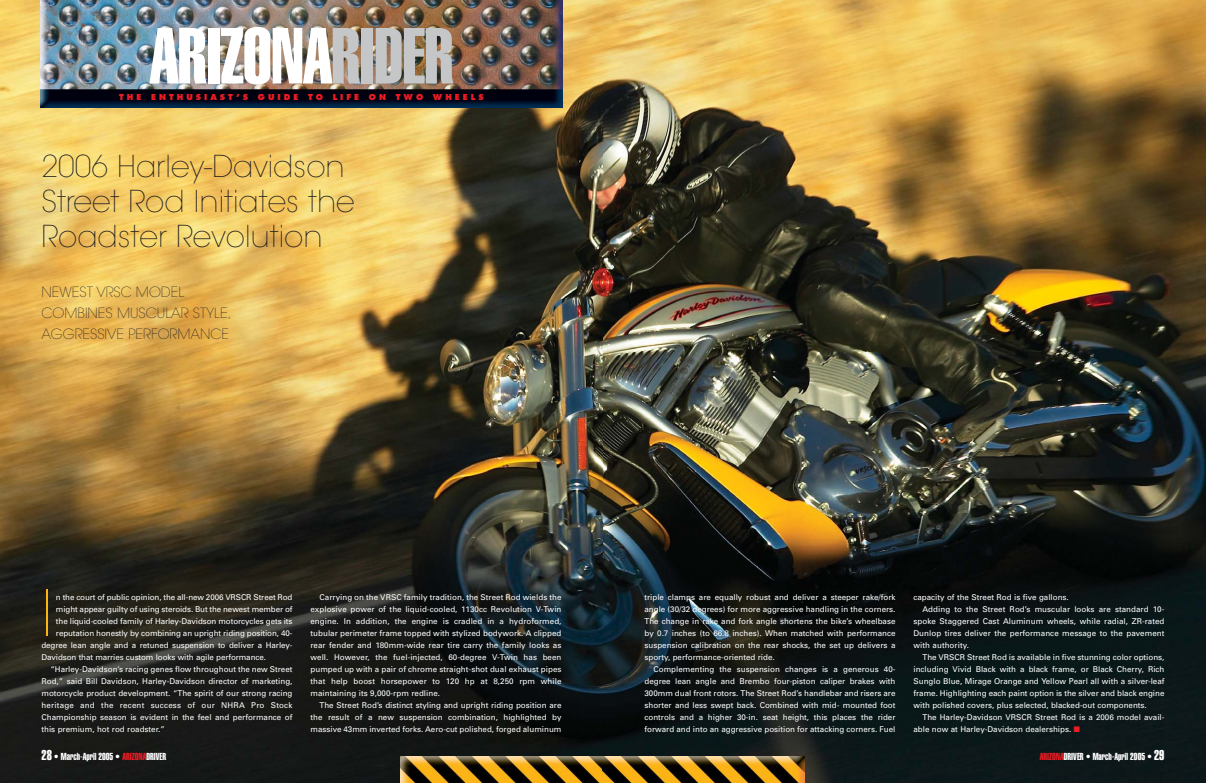
<style>
.page{position:relative;width:1206px;height:783px;background:#fff}
.page>*{position:absolute;margin:0;border:0;box-sizing:border-box;transform-origin:0 0}
.t1{font:78px "Helvetica Extra Compressed";letter-spacing:-.01em;color:#fff}
.t2{font:200 63.5px "Avant Garde";color:#fcb415}
.t3{font:200 30px/35px "Avant Garde";color:#231f20}
.t4{font:200 14px/21px "Avant Garde";color:#231f20}
.t5{font:10px "Helvetica Extra Compressed";color:#fff}
.t6{font:8px/12px "Univers";color:#fff;text-align:justify}
.t7{font:8px "Univers";letter-spacing:.02em;color:#fff}
.t8{font:800 8px "Futura";letter-spacing:.375em;color:#ed1c24}
.s1{color:#c5c6c8}
.s2{font-size:14px}
.s3{color:#ed1c24}
</style>
<div class="page">
<img style="left:0;top:0;width:603px;height:783px">
<img style="left:603px;top:0;width:603px;height:783px">
<img style="left:40px;top:0;width:522px;height:108px">
<img style="left:400px;top:756px;width:405px;height:27px">
<h1 class="t1" style="left:150px;top:28px;width:305px">ARIZONA<span class="s1">RIDER</span></h1>
<p class="t8" style="left:119px;top:94px;width:366px">THE ENTHUSIAST’S GUIDE TO LIFE ON TWO WHEELS</p>
<h3 class="t3" style="left:42px;top:152px;width:315px">2006 Harley-Davidson<br>Street Rod Initiates the<br>Roadster Revolution</h3>
<h3 class="t4" style="left:42px;top:283px;width:192px">NEWEST VRSC MODEL<br>COMBINES MUSCULAR STYLE,<br>AGGRESSIVE PERFORMANCE</h3>
<h2 class="t2" style="left:42px;top:589px;width:13px">I</h2>
<p class="t6" style="left:56px;top:592px;width:238px">n the court of public opinion, the all-new 2006 VRSCR Street Rod</p>
<p class="t6" style="left:56px;top:604px;width:238px">might appear guilty of using steroids. But the newest member of</p>
<p class="t6" style="left:56px;top:616px;width:238px">the liquid-cooled family of Harley-Davidson motorcycles gets its</p>
<p class="t6" style="left:56px;top:628px;width:238px">reputation honestly by combining an upright riding position, 40-</p>
<p class="t6" style="left:41px;top:640px;width:253px">degree lean angle and a retuned suspension to deliver a Harley-</p>
<p class="t6" style="left:41px;top:652px;width:226px">Davidson that marries custom looks with agile performance.</p>
<p class="t6" style="left:50px;top:664px;width:244px">“Harley-Davidson’s racing genes flow throughout the new Street</p>
<p class="t6" style="left:41px;top:676px;width:253px">Rod,” said Bill Davidson, Harley-Davidson director of marketing,</p>
<p class="t6" style="left:41px;top:688px;width:253px">motorcycle product development. “The spirit of our strong racing</p>
<p class="t7" style="left:41px;top:702px;width:252px">heritage and the recent success of our NHRA Pro Stock</p>
<p class="t6" style="left:41px;top:712px;width:253px">Championship season is evident in the feel and performance of</p>
<p class="t6" style="left:41px;top:724px;width:125px">this premium, hot rod roadster.”</p>
<p class="t5" style="left:42px;top:753px;width:126px"><span class="s2">28</span> • March-April 2005 • <span class="s3">ARIZONA</span>DRIVER</p>
<p class="t6" style="left:310px;top:592px;width:253px;text-indent:9px">Carrying on the VRSC family tradition, the Street Rod wields the explosive power of the liquid-cooled, 1130cc Revolution V-Twin engine. In addition, the engine is cradled in a hydroformed, tubular perimeter frame topped with stylized bodywork. A clipped rear fender and 180mm-wide rear tire carry the family looks as well. However, the fuel-injected, 60-degree V-Twin has been pumped up with a pair of chrome straight-shot dual exhaust pipes that help boost horsepower to 120 hp at 8,250 rpm while maintaining its 9,000-rpm redline.</p>
<p class="t6" style="left:310px;top:700px;width:253px;text-indent:9px">The Street Rod’s distinct styling and upright riding position are the result of a new suspension combination, highlighted by massive 43mm inverted forks. Aero-cut polished, forged aluminum</p>
<p class="t6" style="left:644px;top:592px;width:253px">triple clamps are equally robust and deliver a steeper rake/fork angle (30/32 degrees) for more aggressive handling in the corners.<br>The change in rake and fork angle shortens the bike’s wheelbase by 0.7 inches (to 66.8 inches). When matched with performance suspension calibration on the rear shocks, the set up delivers a sporty, performance-oriented ride.</p>
<p class="t6" style="left:644px;top:664px;width:253px;text-indent:9px">Complementing the suspension changes is a generous 40- degree lean angle and Brembo four-piston caliper brakes with 300mm dual front rotors. The Street Rod’s handlebar and risers are shorter and less swept back. Combined with mid- mounted foot controls and a higher 30-in. seat height, this places the rider forward and into an aggressive position for attacking corners. Fuel</p>
<p class="t6" style="left:913px;top:592px;width:157px">capacity of the Street Rod is five gallons.</p>
<p class="t6" style="left:922px;top:604px;width:243px">Adding to the Street Rod’s muscular looks are standard 10-</p>
<p class="t6" style="left:913px;top:616px;width:252px">spoke Staggered Cast Aluminum wheels, while radial, ZR-rated</p>
<p class="t6" style="left:913px;top:628px;width:252px">Dunlop tires deliver the performance message to the pavement</p>
<p class="t6" style="left:913px;top:640px;width:57px">with authority.</p>
<p class="t6" style="left:922px;top:652px;width:244px">The VRSCR Street Rod is available in five stunning color options,</p>
<p class="t6" style="left:913px;top:664px;width:253px">including Vivid Black with a black frame, or Black Cherry, Rich</p>
<p class="t6" style="left:913px;top:676px;width:253px">Sunglo Blue, Mirage Orange and Yellow Pearl all with a silver-leaf</p>
<p class="t6" style="left:913px;top:688px;width:253px">frame. Highlighting each paint option is the silver and black engine</p>
<p class="t6" style="left:913px;top:700px;width:235px">with polished covers, plus selected, blacked-out components.</p>
<p class="t6" style="left:922px;top:712px;width:244px">The Harley-Davidson VRSCR Street Rod is a 2006 model avail-</p>
<p class="t6" style="left:913px;top:724px;width:168px">able now at Harley-Davidson dealerships. <span class="s3">■</span></p>
<p class="t5" style="left:1040px;top:753px;width:126px"><span class="s3">ARIZONA</span>DRIVER • March-April 2005 • <span class="s2">29</span></p>
</div>
